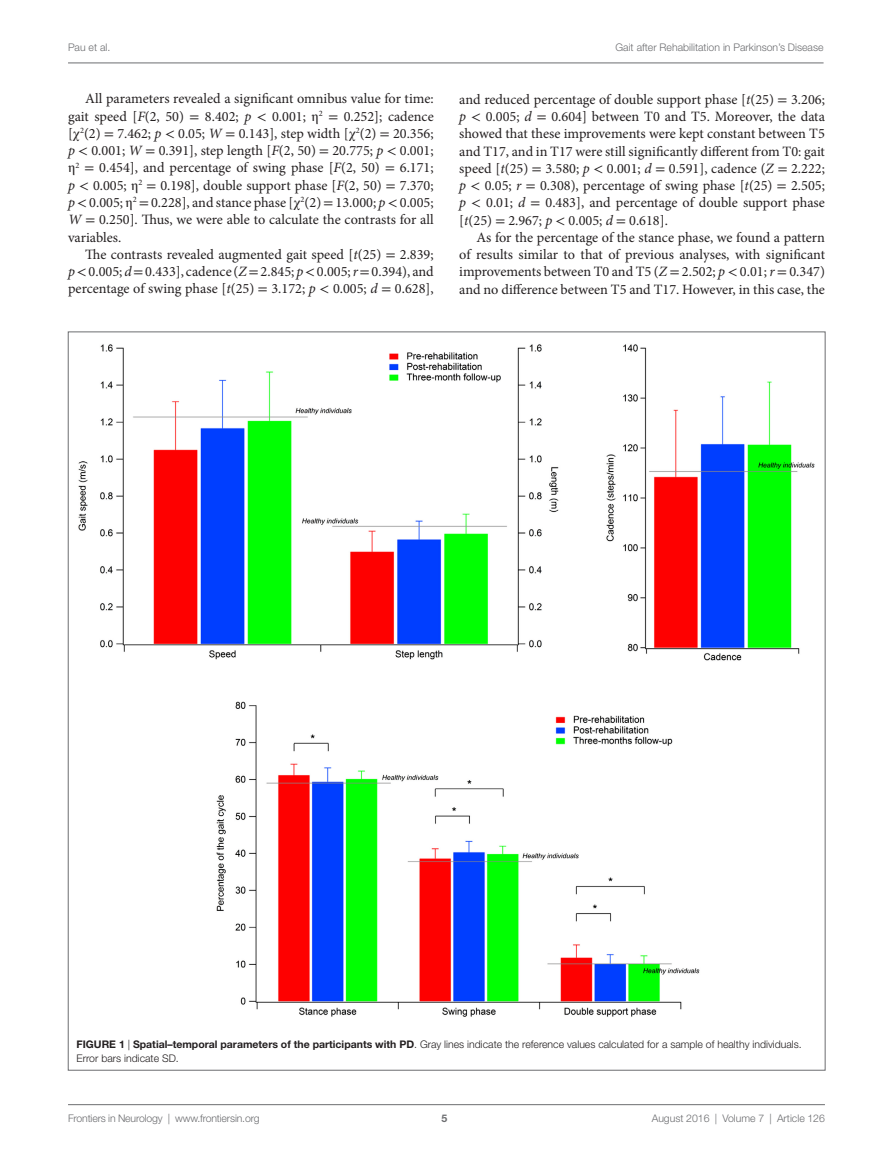
<style>
.page{position:relative;width:893px;height:1170px;background:#fff}
.page>*{position:absolute;margin:0;border:0;box-sizing:border-box;transform-origin:0 0}
.t1{font:14.25px/17.2px "Minion Pro";color:#231f20;text-align:justify}
.t2{font:300 10.5px/14.2px "Helvetica Neue LT Std";color:#231f20}
.t3{font:300 10.5px "Helvetica Neue LT Std";color:#6c6d70}
.t4{font:700 10.5px "Helvetica Neue LT Std";color:#6c6d70}
.s1{font-style:italic}
.s2{font-family:"STIX General"}
.s3{font-weight:700}
</style>
<div class="page">
<img style="left:78px;top:344px;width:737px;height:673px">
<hr style="left:68px;top:1104px;width:757px;height:1px;background:#6c6d70">
<hr style="left:68px;top:63px;width:755px;height:1px;background:#6c6d70">
<p class="t3" style="left:68px;top:41px;width:44px">Pau et al.</p>
<p class="t3" style="left:615px;top:41px;width:210px">Gait after Rehabilitation in Parkinson’s Disease</p>
<p class="t1" style="left:68px;top:90px;width:367px;text-indent:17px">All parameters revealed a significant omnibus value for time: gait speed [<span class="s1">F</span>(2, 50) <span class="s2">=</span> 8.402; <span class="s1">p</span> <span class="s2">&lt;</span> 0.001; <span class="s2">η</span><sup>2</sup> <span class="s2">=</span> 0.252]; cadence [<span class="s2">χ</span><sup>2</sup>(2) <span class="s2">=</span> 7.462; <span class="s1">p</span> <span class="s2">&lt;</span> 0.05; <span class="s1">W</span> <span class="s2">=</span> 0.143], step width [<span class="s2">χ</span><sup>2</sup>(2) <span class="s2">=</span> 20.356; <span class="s1">p</span> <span class="s2">&lt;</span> 0.001; <span class="s1">W</span> <span class="s2">=</span> 0.391], step length [<span class="s1">F</span>(2, 50) <span class="s2">=</span> 20.775; <span class="s1">p</span> <span class="s2">&lt;</span> 0.001; <span class="s2">η</span><sup>2</sup> <span class="s2">=</span> 0.454], and percentage of swing phase [<span class="s1">F</span>(2, 50) <span class="s2">=</span> 6.171; <span class="s1">p</span> <span class="s2">&lt;</span> 0.005; <span class="s2">η</span><sup>2</sup> <span class="s2">=</span> 0.198], double support phase [<span class="s1">F</span>(2, 50) <span class="s2">=</span> 7.370; <span class="s1">p</span> <span class="s2">&lt;</span> 0.005; <span class="s2">η</span><sup>2</sup> <span class="s2">=</span> 0.228], and stance phase [<span class="s2">χ</span><sup>2</sup>(2) <span class="s2">=</span> 13.000; <span class="s1">p</span> <span class="s2">&lt;</span> 0.005; <span class="s1">W</span> <span class="s2">=</span> 0.250]. Thus, we were able to calculate the contrasts for all variables.</p>
<p class="t1" style="left:68px;top:246px;width:367px;text-indent:17px">The contrasts revealed augmented gait speed [<span class="s1">t</span>(25) <span class="s2">=</span> 2.839; <span class="s1">p</span><span class="s2">&lt;</span> 0.005; <span class="s1">d</span><span class="s2">=</span> 0.433], cadence (<span class="s1">Z</span><span class="s2">=</span> 2.845; <span class="s1">p</span><span class="s2">&lt;</span> 0.005; <span class="s1">r</span><span class="s2">=</span> 0.394), and percentage of swing phase [<span class="s1">t</span>(25) <span class="s2">=</span> 3.172; <span class="s1">p</span> <span class="s2">&lt;</span> 0.005; <span class="s1">d</span> <span class="s2">=</span> 0.628],</p>
<p class="t1" style="left:459px;top:91px;width:367px">and reduced percentage of double support phase [<span class="s1">t</span>(25) <span class="s2">=</span> 3.206; <span class="s1">p</span> <span class="s2">&lt;</span> 0.005; <span class="s1">d</span> <span class="s2">=</span> 0.604] between T0 and T5. Moreover, the data showed that these improvements were kept constant between T5 and T17, and in T17 were still significantly different from T0: gait speed [<span class="s1">t</span>(25) <span class="s2">=</span> 3.580; <span class="s1">p</span> <span class="s2">&lt;</span> 0.001; <span class="s1">d</span> <span class="s2">=</span> 0.591], cadence (<span class="s1">Z</span> <span class="s2">=</span> 2.222; <span class="s1">p</span> <span class="s2">&lt;</span> 0.05; <span class="s1">r</span> <span class="s2">=</span> 0.308), percentage of swing phase [<span class="s1">t</span>(25) <span class="s2">=</span> 2.505; <span class="s1">p</span> <span class="s2">&lt;</span> 0.01; <span class="s1">d</span> <span class="s2">=</span> 0.483], and percentage of double support phase [<span class="s1">t</span>(25) <span class="s2">=</span> 2.967; <span class="s1">p</span> <span class="s2">&lt;</span> 0.005; <span class="s1">d</span> <span class="s2">=</span> 0.618].</p>
<p class="t1" style="left:459px;top:229px;width:367px;text-indent:17px">As for the percentage of the stance phase, we found a pattern of results similar to that of previous analyses, with significant improvements between T0 and T5 (<span class="s1">Z</span> <span class="s2">=</span> 2.502; <span class="s1">p</span> <span class="s2">&lt;</span> 0.01; <span class="s1">r</span> <span class="s2">=</span> 0.347) and no difference between T5 and T17. However, in this case, the</p>
<p class="t2" style="left:77px;top:1036px;width:727px"><span class="s3">Figure 1</span> | <span class="s3">Spatial–temporal parameters of the participants with PD</span>. Gray lines indicate the reference values calculated for a sample of healthy individuals.<br>Error bars indicate SD.</p>
<p class="t3" style="left:68px;top:1111px;width:193px">Frontiers in Neurology | www.frontiersin.org</p>
<p class="t3" style="left:652px;top:1111px;width:175px">August 2016 | Volume 7 | Article 126</p>
<p class="t4" style="left:441px;top:1111px;width:7px">5</p>
</div>
